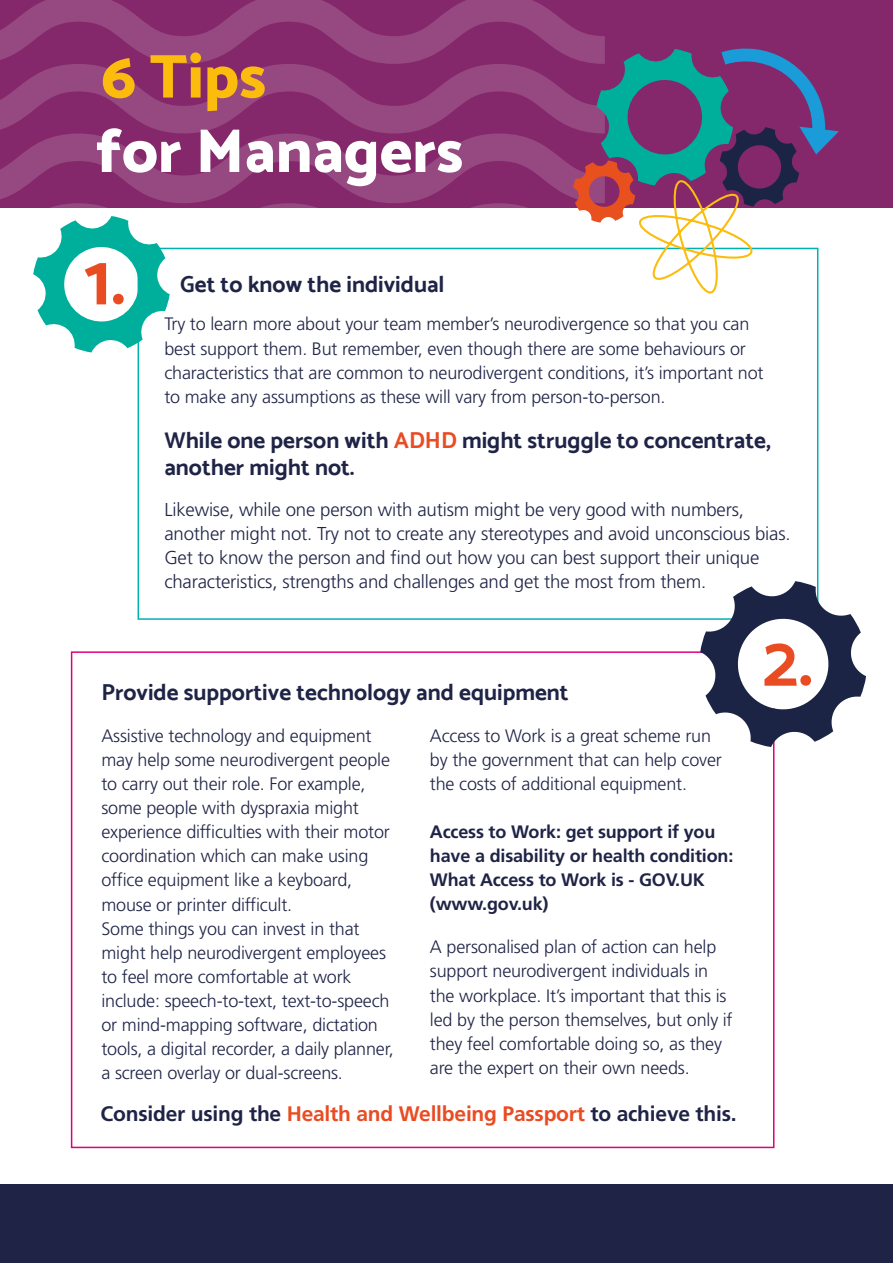
<style>
.page{position:relative;width:893px;height:1263px;background:#fff}
.page>*{position:absolute;margin:0;border:0;box-sizing:border-box;transform-origin:0 0}
.t1{font:700 72.9px "Catamaran";color:#e94c23}
.t2{font:800 62.25px "Catamaran";color:#fff}
.t3{font:800 62.25px "Catamaran";color:#fbbc0d}
.t4{font:700 23.1px/27.6px "Catamaran";color:#1f2446}
.t5{font:700 21px "Frutiger LT Pro";letter-spacing:-.01em;color:#1f2446}
.t6{font:300 18.6px/24.2px "Frutiger LT Pro";letter-spacing:-.01em;color:#1f2446}
.t7{font:300 18px/24.2px "Frutiger LT Pro";letter-spacing:-.01em;color:#1f2446}
.t8{font:700 18px/24.2px "Frutiger LT Pro";letter-spacing:-.01em;color:#1f2446}
.s1{color:#e94c23}
</style>
<div class="page">
<div style="left:0;top:0;width:893px;height:207px;background:#84286b"></div>
<div style="left:0;top:1184px;width:893px;height:79px;background:#1f2446"></div>
<svg style="left:0;top:0;width:839px;height:352px"></svg>
<svg style="left:700px;top:581px;width:166px;height:166px"></svg>
<h2 class="t3" style="left:101px;top:40px;width:166px">6 Tips</h2>
<h2 class="t2" style="left:96px;top:114px;width:368px">for Managers</h2>
<h1 class="t1" style="left:84px;top:237px;width:43px">1.</h1>
<p class="t4" style="left:180px;top:271px;width:266px">Get to know the individual</p>
<p class="t7" style="left:164px;top:312px;width:601px">Try to learn more about your team member’s neurodivergence so that you can best support them. But remember, even though there are some behaviours or characteristics that are common to neurodivergent conditions, it’s important not to make any assumptions as these will vary from person-to-person.</p>
<p class="t4" style="left:164px;top:426px;width:608px">While one person with <span class="s1">ADHD</span> might struggle to concentrate, another might not.</p>
<p class="t6" style="left:164px;top:497px;width:628px">Likewise, while one person with autism might be very good with numbers, another might not. Try not to create any stereotypes and avoid unconscious bias.<br>Get to know the person and find out how you can best support their unique characteristics, strengths and challenges and get the most from them.</p>
<p class="t4" style="left:101px;top:678px;width:469px">Provide supportive technology and equipment</p>
<p class="t7" style="left:101px;top:723px;width:294px">Assistive technology and equipment may help some neurodivergent people to carry out their role. For example, some people with dyspraxia might experience difficulties with their motor coordination which can make using office equipment like a keyboard, mouse or printer difficult.<br>Some things you can invest in that might help neurodivergent employees to feel more comfortable at work include: speech-to-text, text-to-speech or mind-mapping software, dictation tools, a digital recorder, a daily planner, a screen overlay or dual-screens.</p>
<p class="t7" style="left:430px;top:723px;width:293px">Access to Work is a great scheme run by the government that can help cover the costs of additional equipment.</p>
<p class="t8" style="left:430px;top:820px;width:305px">Access to Work: get support if you have a disability or health condition:<br>What Access to Work is - GOV.UK (www.gov.uk)</p>
<p class="t7" style="left:430px;top:935px;width:304px">A personalised plan of action can help support neurodivergent individuals in the workplace. It’s important that this is led by the person themselves, but only if they feel comfortable doing so, as they are the expert on their own needs.</p>
<p class="t5" style="left:101px;top:1101px;width:638px">Consider using the <span class="s1">Health and Wellbeing Passport</span> to achieve this.</p>
<h1 class="t1" style="left:763px;top:618px;width:52px">2.</h1>
</div>
